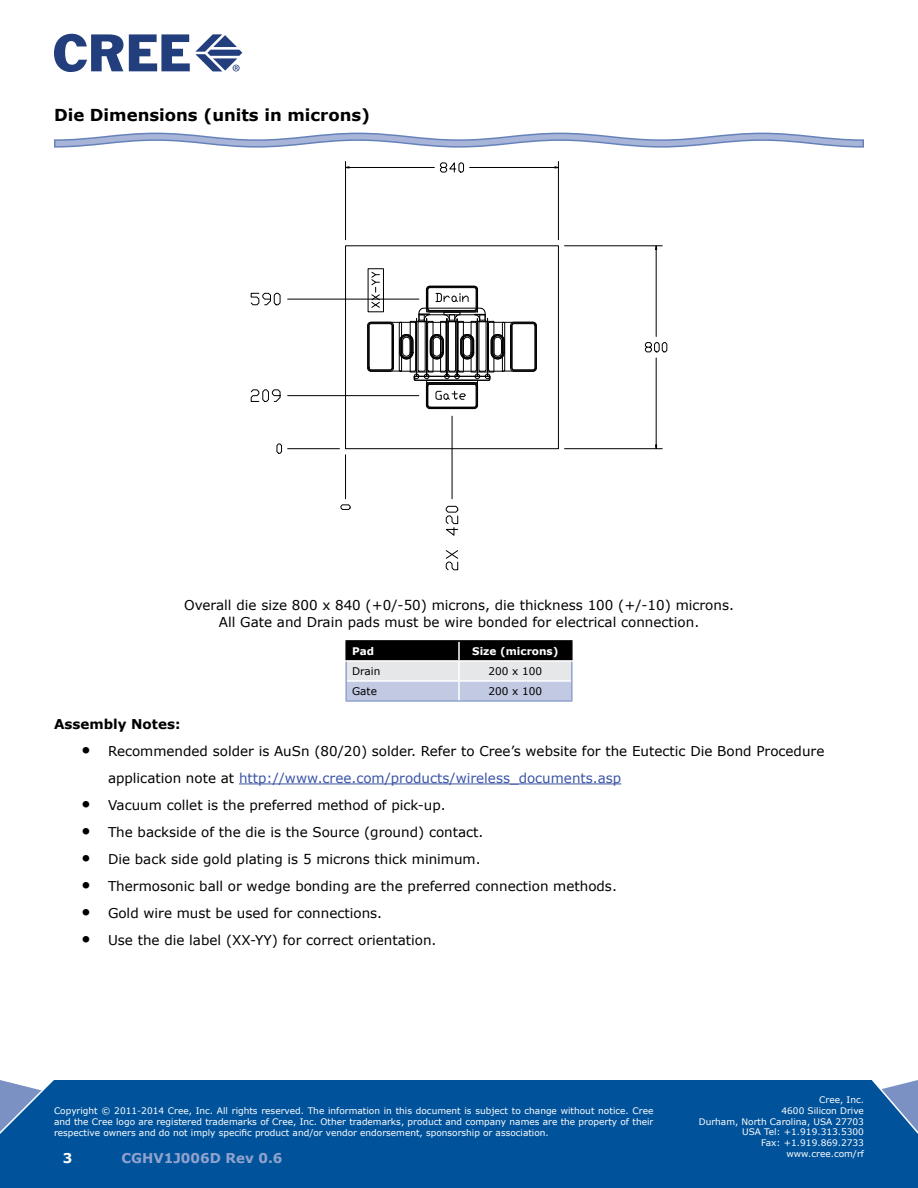
<style>
.page{position:relative;width:918px;height:1188px;background:#fff}
.page>*{position:absolute;margin:0;border:0;box-sizing:border-box;transform-origin:0 0}
.t1{font:700 16.5px "Verdana";color:#000}
.t2{font:13.5px/16.2px "Verdana";color:#000;text-align:center}
.t3{font:700 13.5px "Verdana";color:#90a2cd}
.t4{font:700 13.5px "Verdana";color:#000}
.t5{font:700 13.5px "Verdana";color:#fff}
.t6{font:10.5px "Verdana";color:#000}
.t7{font:700 10.5px "Verdana";color:#fff}
.t8{font:9px/10.8px "Verdana";color:#fff;text-align:right}
.s1{font-size:18px}
.s2{color:#3a54a5}
</style>
<div class="page">
<div style="left:0;top:1080px;width:918px;height:108px;background:#00539b"></div>
<svg style="left:54px;top:34px;width:69px;height:38px"></svg>
<svg style="left:129px;top:34px;width:113px;height:37px"></svg>
<svg style="left:54px;top:132px;width:810px;height:16px"></svg>
<hr style="left:239px;top:784px;width:382px;height:1px;background:#3a54a5">
<hr style="left:345px;top:640px;width:114px;height:2px;background:#000">
<hr style="left:459px;top:640px;width:114px;height:2px;background:#000">
<hr style="left:345px;top:700px;width:114px;height:2px;background:#90a2cd">
<hr style="left:459px;top:700px;width:114px;height:2px;background:#90a2cd">
<svg style="left:345px;top:641px;width:228px;height:60px;background:#92959e"></svg>
<hr style="left:345px;top:161px;width:1px;height:79px;background:#000">
<hr style="left:558px;top:161px;width:1px;height:79px;background:#000">
<hr style="left:349px;top:167px;width:85px;height:1px;background:#000">
<hr style="left:470px;top:167px;width:85px;height:1px;background:#000">
<svg style="left:440px;top:162px;width:24px;height:10px"></svg>
<hr style="left:565px;top:246px;width:97px;height:1px;background:#000">
<hr style="left:565px;top:448px;width:97px;height:1px;background:#000">
<hr style="left:656px;top:249px;width:1px;height:88px;background:#000">
<hr style="left:656px;top:358px;width:1px;height:87px;background:#000">
<svg style="left:645px;top:342px;width:22px;height:10px"></svg>
<hr style="left:345px;top:455px;width:1px;height:44px;background:#000">
<svg style="left:341px;top:505px;width:9px;height:5px"></svg>
<hr style="left:288px;top:448px;width:51px;height:1px;background:#000">
<svg style="left:277px;top:444px;width:5px;height:9px"></svg>
<div style="left:345px;top:246px;width:214px;height:203px;border:1px solid #000"></div>
<svg style="left:367px;top:272px;width:170px;height:137px"></svg>
<hr style="left:452px;top:416px;width:1px;height:83px;background:#000">
<svg style="left:446px;top:550px;width:12px;height:20px"></svg>
<svg style="left:445px;top:506px;width:13px;height:30px"></svg>
<hr style="left:288px;top:395px;width:131px;height:1px;background:#000">
<svg style="left:251px;top:390px;width:29px;height:12px"></svg>
<hr style="left:288px;top:299px;width:131px;height:1px;background:#000">
<svg style="left:251px;top:293px;width:29px;height:12px"></svg>
<p class="t1" style="left:54px;top:103px;width:318px">Die Dimensions (units in microns)</p>
<p class="t2" style="left:184px;top:597px;width:551px">Overall die size 800 x 840 (+0/-50) microns, die thickness 100 (+/-10) microns.<br>All Gate and Drain pads must be wire bonded for electrical connection.</p>
<p class="t7" style="left:352px;top:644px;width:24px">Pad</p>
<p class="t7" style="left:472px;top:644px;width:88px">Size (microns)</p>
<p class="t6" style="left:352px;top:664px;width:30px">Drain</p>
<p class="t6" style="left:489px;top:664px;width:55px">200 x 100</p>
<p class="t6" style="left:352px;top:684px;width:26px">Gate</p>
<p class="t6" style="left:489px;top:684px;width:55px">200 x 100</p>
<p class="t4" style="left:54px;top:714px;width:128px">Assembly Notes:</p>
<p class="t2" style="left:108px;top:737px;width:718px;line-height:27px;text-align:left;text-indent:-27px"><span class="s1">•</span> Recommended solder is AuSn (80/20) solder. Refer to Cree’s website for the Eutectic Die Bond Procedure application note at <span class="s2">http://www.cree.com/products/wireless_documents.asp</span></p>
<p class="t2" style="left:81px;top:797px;width:366px"><span class="s1">•</span> Vacuum collet is the preferred method of pick-up.</p>
<p class="t2" style="left:81px;top:824px;width:404px"><span class="s1">•</span> The backside of the die is the Source (ground) contact.</p>
<p class="t2" style="left:81px;top:851px;width:401px"><span class="s1">•</span> Die back side gold plating is 5 microns thick minimum.</p>
<p class="t2" style="left:81px;top:878px;width:537px"><span class="s1">•</span> Thermosonic ball or wedge bonding are the preferred connection methods.</p>
<p class="t2" style="left:81px;top:905px;width:303px"><span class="s1">•</span> Gold wire must be used for connections.</p>
<p class="t2" style="left:81px;top:932px;width:357px"><span class="s1">•</span> Use the die label (XX-YY) for correct orientation.</p>
<p class="t8" style="left:54px;top:1105px;width:601px;text-align:justify">Copyright © 2011-2014 Cree, Inc. All rights reserved. The information in this document is subject to change without notice. Cree and the Cree logo are registered trademarks of Cree, Inc. Other trademarks, product and company names are the property of their respective owners and do not imply specific product and/or vendor endorsement, sponsorship or association.</p>
<p class="t5" style="left:63px;top:1148px;width:11px">3</p>
<p class="t3" style="left:122px;top:1149px;width:163px">CGHV1J006D Rev 0.6</p>
<p class="t8" style="left:699px;top:1094px;width:167px">Cree, Inc.<br>4600 Silicon Drive<br>Durham, North Carolina, USA 27703<br>USA Tel: +1.919.313.5300<br>Fax: +1.919.869.2733 www.cree.com/rf</p>
</div>
